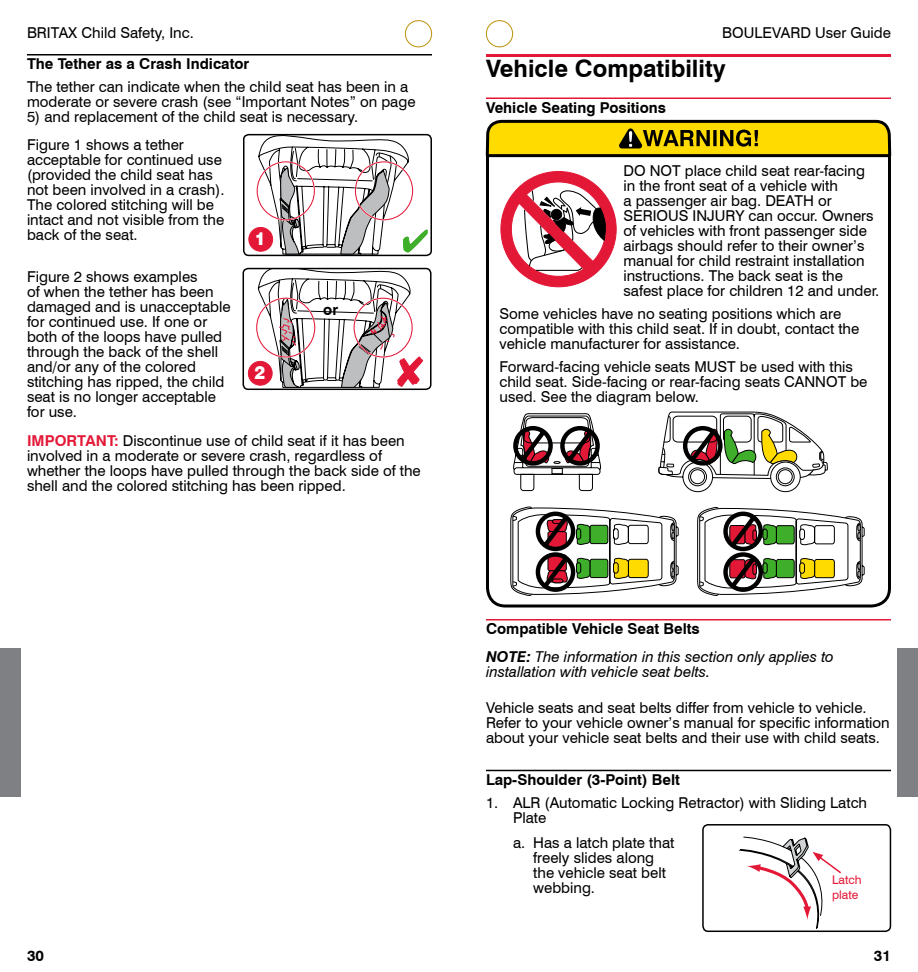
<style>
.page{position:relative;width:918px;height:972px;background:#fff}
.page>*{position:absolute;margin:0;border:0;box-sizing:border-box;transform-origin:0 0}
.t1{font:700 24px "Swiss 721 BT";color:#000}
.t2{font:900 18px "Swiss 721 BT";color:#fff;scale:.92 1}
.t3{font:15px/15px "Swiss 721 BT";color:#000}
.t4{font:italic 15px/28.5px "Swiss 721 BT";color:#000}
.t5{font:700 15px "Swiss 721 BT";color:#000}
.t6{font:12px/15px "Swiss 721 BT";color:#e31837}
.s1{font-weight:700;color:#e31837}
.s2{font-weight:700;font-style:normal}
.s3{font-weight:700}
</style>
<div class="page">
<div style="left:405px;top:20px;width:27px;height:27px;border:1px solid #bc9109;border-radius:50%"></div>
<div style="left:0;top:648px;width:20px;height:148px;background:#7e8083"></div>
<div style="left:897px;top:648px;width:21px;height:148px;background:#7e8083"></div>
<hr style="left:27px;top:54px;width:405px;height:2px;background:#000">
<div style="left:486px;top:139px;width:405px;height:469px;border:3px solid #000;border-radius:18px"></div>
<svg style="left:485px;top:20px;width:407px;height:139px"></svg>
<svg style="left:487px;top:121px;width:403px;height:35px"></svg>
<hr style="left:486px;top:54px;width:405px;height:3px;background:#e31837">
<hr style="left:486px;top:98px;width:405px;height:1px;background:#e31837">
<hr style="left:486px;top:619px;width:405px;height:1px;background:#e31837">
<hr style="left:486px;top:770px;width:405px;height:1px;background:#000">
<div style="left:501px;top:172px;width:115px;height:115px;background:#e31837;border-radius:50%"></div>
<svg style="left:510px;top:181px;width:97px;height:106px"></svg>
<svg style="left:510px;top:412px;width:355px;height:184px"></svg>
<div style="left:702px;top:824px;width:189px;height:108px;border:2px solid #000;border-radius:5px"></div>
<svg style="left:704px;top:825px;width:170px;height:106px"></svg>
<svg style="left:258px;top:137px;width:170px;height:116px"></svg>
<div style="left:355px;top:161px;width:58px;height:60px;border:2px solid #fff;border-radius:50%"></div>
<div style="left:355px;top:161px;width:58px;height:59px;border:1px solid #e31837;border-radius:50%"></div>
<div style="left:256px;top:161px;width:59px;height:60px;border:2px solid #fff;border-radius:50%"></div>
<div style="left:257px;top:161px;width:58px;height:59px;border:1px solid #e31837;border-radius:50%"></div>
<div style="left:243px;top:134px;width:189px;height:122px;border:2px solid #000;border-radius:5px"></div>
<div style="left:249px;top:227px;width:24px;height:24px;background:#e31837;border-radius:50%"></div>
<div style="left:249px;top:227px;width:24px;height:24px;border:1px solid #e31837;border-radius:50%"></div>
<svg style="left:258px;top:271px;width:165px;height:116px"></svg>
<div style="left:243px;top:268px;width:189px;height:122px;border:2px solid #000;border-radius:5px"></div>
<div style="left:248px;top:361px;width:24px;height:24px;background:#e31837;border-radius:50%"></div>
<div style="left:248px;top:361px;width:24px;height:24px;border:1px solid #e31837;border-radius:50%"></div>
<p class="t3" style="left:27px;top:25px;width:168px">BRITAX Child Safety, Inc.</p>
<p class="t3" style="left:722px;top:25px;width:170px">BOULEVARD User Guide</p>
<p class="t5" style="left:27px;top:55px;width:224px">The Tether as a Crash Indicator</p>
<p class="t3" style="left:27px;top:79px;width:390px">The tether can indicate when the child seat has been in a moderate or severe crash (see “Important Notes” on page</p>
<p class="t3" style="left:27px;top:102px;width:333px;line-height:28.5px">5) and replacement of the child seat is necessary.<br>Figure 1 shows a tether</p>
<p class="t3" style="left:27px;top:152px;width:199px">acceptable for continued use (provided the child seat has not been involved in a crash).<br>The colored stitching will be intact and not visible from the back of the seat.</p>
<p class="t3" style="left:27px;top:269px;width:205px">Figure 2 shows examples<br>of when the tether has been damaged and is unacceptable for continued use. If one or both of the loops have pulled through the back of the shell and/or any of the colored stitching has ripped, the child seat is no longer acceptable for use.</p>
<p class="t3" style="left:27px;top:433px;width:395px"><span class="s1">IMPORTANT:</span> Discontinue use of child seat if it has been involved in a moderate or severe crash, regardless of whether the loops have pulled through the back side of the shell and the colored stitching has been ripped.</p>
<h1 class="t1" style="left:486px;top:54px;width:241px">Vehicle Compatibility</h1>
<p class="t5" style="left:486px;top:98px;width:181px">Vehicle Seating Positions</p>
<p class="t3" style="left:623px;top:163px;width:257px">DO NOT place child seat rear-facing in the front seat of a vehicle with<br>a passenger air bag. DEATH or SERIOUS INJURY can occur. Owners of vehicles with front passenger side airbags should refer to their owner’s manual for child restraint installation instructions. The back seat is the safest place for children 12 and under.</p>
<p class="t3" style="left:500px;top:306px;width:361px">Some vehicles have no seating positions which are compatible with this child seat. If in doubt, contact the vehicle manufacturer for assistance.</p>
<p class="t3" style="left:500px;top:359px;width:370px">Forward-facing vehicle seats MUST be used with this child seat. Side-facing or rear-facing seats CANNOT be used. See the diagram below.</p>
<p class="t2" style="left:255px;top:228px;width:13px">1</p>
<p class="t5" style="left:323px;top:300px;width:16px">or</p>
<p class="t2" style="left:254px;top:362px;width:13px">2</p>
<p class="t4" style="left:486px;top:614px;width:349px"><span class="s2">Compatible Vehicle Seat Belts<br></span><span class="s3">NOTE:</span> The information in this section only applies to</p>
<p class="t4" style="left:486px;top:658px;width:226px">installation with vehicle seat belts.</p>
<p class="t3" style="left:486px;top:700px;width:405px">Vehicle seats and seat belts differ from vehicle to vehicle.<br>Refer to your vehicle owner’s manual for specific information about your vehicle seat belts and their use with child seats.</p>
<p class="t5" style="left:486px;top:770px;width:195px">Lap-Shoulder (3-Point) Belt</p>
<p class="t3" style="left:513px;top:795px;width:356px;text-indent:-27px">1. ALR (Automatic Locking Retractor) with Sliding Latch<br>Plate</p>
<p class="t3" style="left:533px;top:835px;width:143px;text-indent:-20px">a. Has a latch plate that freely slides along the vehicle seat belt webbing.</p>
<p class="t6" style="left:832px;top:872px;width:31px">Latch plate</p>
<p class="t5" style="left:27px;top:947px;width:19px">30</p>
<p class="t5" style="left:874px;top:947px;width:19px">31</p>
</div>
